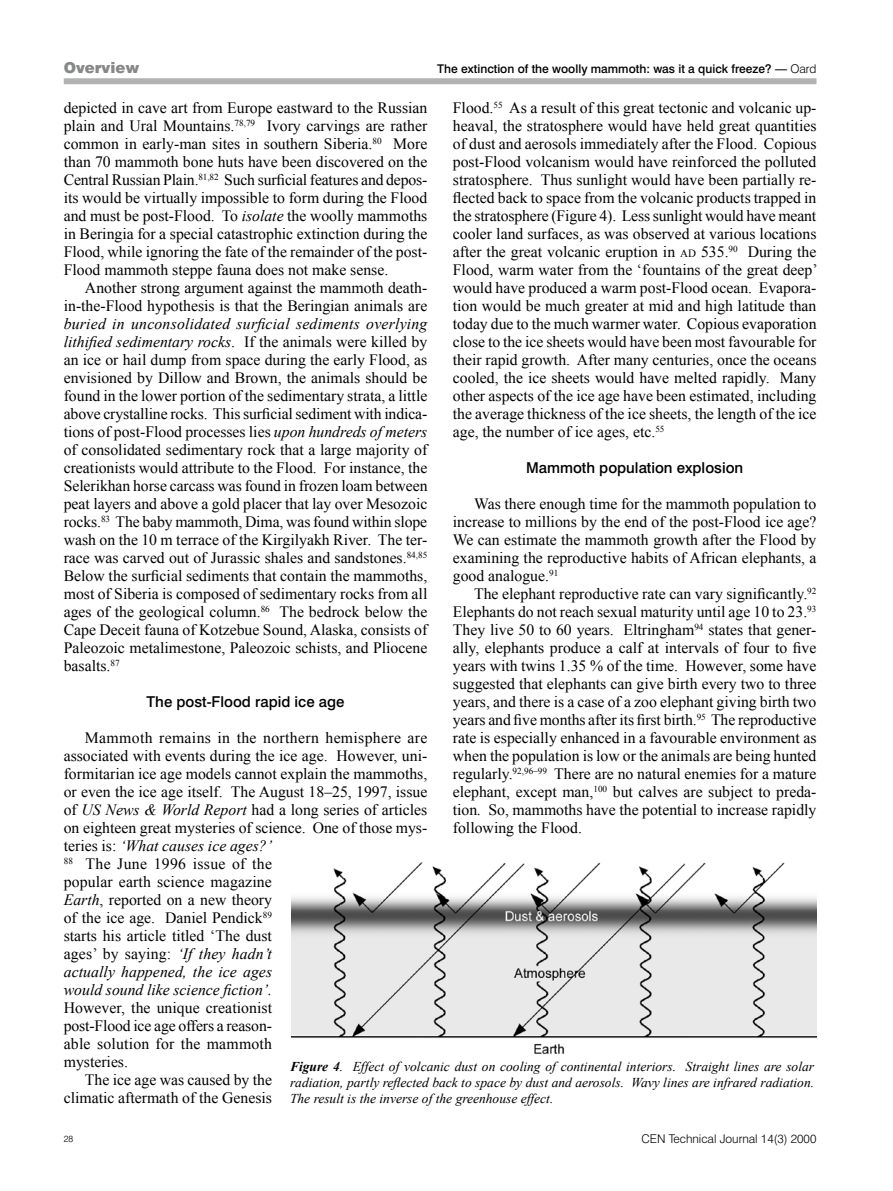
<style>
.page{position:relative;width:893px;height:1191px;background:#fff}
.page>*{position:absolute;margin:0;border:0;box-sizing:border-box;transform-origin:0 0}
.t1{font:15.75px/18px "Times New Roman";color:#000;text-align:justify}
.t2{font:500 15px "Swiss 721 BT";color:#000}
.t3{font:900 15px "Swiss 721 BT";color:#878889}
.t4{font:italic 13.5px/16.2px "Times New Roman";color:#000;text-align:justify}
.t5{font:500 12px "Swiss 721 BT";color:#000}
.t6{font:300 12px "Swiss 721 BT";color:#000}
.t7{font:300 9px "Swiss 721 BT";color:#000}
.s1{font-style:italic}
.s2{font-weight:300}
.s3{font-size:10.95px}
.s4{font-weight:700}
</style>
<div class="page">
<div style="left:64px;top:78px;width:752px;height:6px;background:#b1b2b4"></div>
<img style="left:291px;top:862px;width:525px;height:193px">
<p class="t3" style="left:64px;top:59px;width:77px">Overview</p>
<p class="t1" style="left:64px;top:98px;width:365px">depicted in cave art from Europe eastward to the Russian plain and Ural Mountains.<sup>78,79</sup> Ivory carvings are rather common in early-man sites in southern Siberia.<sup>80</sup> More than 70 mammoth bone huts have been discovered on the Central Russian Plain.<sup>81,82</sup> Such surficial features and depos&shy;its would be virtually impossible to form during the Flood and must be post-Flood. To <span class="s1">isolate</span> the woolly mammoths in Beringia for a special catastrophic extinction during the Flood, while ignoring the fate of the remainder of the post-Flood mammoth steppe fauna does not make sense.</p>
<p class="t1" style="left:64px;top:278px;width:365px;text-align:right">Another strong argument against the mammoth death&shy;in-the-Flood hypothesis is that the Beringian animals are</p>
<p class="t1" style="left:64px;top:314px;width:365px"><span class="s1">buried in unconsolidated surficial sediments overlying lithified sedimentary rocks</span>. If the animals were killed by an ice or hail dump from space during the early Flood, as envisioned by Dillow and Brown, the animals should be found in the lower portion of the sedimentary strata, a little above crystalline rocks. This surficial sediment with indica&shy;tions of post-Flood processes lies <span class="s1">upon hundreds of meters </span>of consolidated sedimentary rock that a large majority of creationists would attribute to the Flood. For instance, the Selerikhan horse carcass was found in frozen loam between peat layers and above a gold placer that lay over Mesozoic rocks.<sup>83</sup> The baby mammoth, Dima, was found within slope wash on the 10 m terrace of the Kirgilyakh River. The ter&shy;race was carved out of Jurassic shales and sandstones.<sup>84,85<br></sup>Below the surficial sediments that contain the mammoths, most of Siberia is composed of sedimentary rocks from all ages of the geological column.<sup>86</sup> The bedrock below the Cape Deceit fauna of Kotzebue Sound, Alaska, consists of Paleozoic meta-limestone, Paleozoic schists, and Pliocene basalts.<sup>87</sup></p>
<p class="t2" style="left:147px;top:693px;width:199px">The post-Flood rapid ice age</p>
<p class="t1" style="left:64px;top:728px;width:365px;text-align:left;text-indent:21px">Mammoth remains in the northern hemisphere are associ-ated with events during the ice age. However, uni&shy;formitarian ice age models cannot explain the mammoths, or even the ice age itself. The August 18–25, 1997, issue of <span class="s1">US News &amp; World Report</span> had a long series of articles on eighteen great mysteries of science. One of those mys&shy;teries is: <span class="s1">‘What causes ice ages?’<br></span><sup>88</sup> The June 1996 issue of the<br>popular earth science magazine<br><span class="s1">Earth</span>, reported on a new theory<br>of the ice age. Daniel Pendick<sup>89<br></sup>starts his article titled ‘The dust<br>ages’ by saying: <span class="s1">‘If they hadn’t<br>actually happened, the ice ages<br>would sound like science fiction’.</span></p>
<p class="t1" style="left:64px;top:998px;width:210px">However, the unique creationist post-Flood ice age offers a reason&shy;able solution for the mammoth mysteries.</p>
<p class="t1" style="left:64px;top:1070px;width:210px;text-align:right">The ice age was caused by the climatic aftermath of the Genesis</p>
<p class="t5" style="left:437px;top:62px;width:381px">The extinction of the woolly mammoth: was it a quick freeze? — <span class="s2">Oard</span></p>
<p class="t1" style="left:453px;top:98px;width:366px">Flood.<sup>55</sup> As a result of this great tectonic and volcanic up&shy;heaval, the stratosphere would have held great quantities of dust and aerosols immediately after the Flood. Copious post-Flood volcanism would have reinforced the polluted stratosphere. Thus sunlight would have been partially re&shy;flected back to space from the volcanic products trapped in the stratosphere (Figure 4). Less sunlight would have meant cooler land surfaces, as was observed at various locations after the great volcanic eruption in <span class="s3">ad</span> 535.<sup>90</sup> During the Flood, warm water from the ‘fountains of the great deep’ would have produced a warm post-Flood ocean. Evapora&shy;tion would be much greater at mid and high latitude than today due to the much warmer water. Copious evaporation close to the ice sheets would have been most favourable for their rapid growth. After many centuries, once the oceans cooled, the ice sheets would have melted rapidly. Many other aspects of the ice age have been estimated, including the average thickness of the ice sheets, the length of the ice age, the number of ice ages, etc.<sup>55</sup></p>
<p class="t2" style="left:526px;top:459px;width:219px">Mammoth population explosion</p>
<p class="t1" style="left:453px;top:494px;width:365px;text-indent:21px">Was there enough time for the mammoth population to increase to millions by the end of the post-Flood ice age?<br>We can estimate the mammoth growth after the Flood by examining the reproductive habits of African elephants, a good analogue.<sup>91</sup></p>
<p class="t1" style="left:453px;top:584px;width:365px;text-indent:21px">The elephant reproductive rate can vary significantly.<sup>92<br></sup>Elephants do not reach sexual maturity until age 10 to 23.<sup>93<br></sup>They live 50 to 60 years. Eltringham<sup>94</sup> states that gener&shy;ally, elephants produce a calf at intervals of four to five years with twins 1.35 % of the time. However, some have suggested that elephants can give birth every two to three years, and there is a case of a zoo elephant giving birth two years and five months after its first birth.<sup>95</sup> The reproductive rate is especially enhanced in a favourable environment as when the population is low or the animals are being hunted regularly.<sup>92,96–99</sup> There are no natural enemies for a mature elephant, except man,<sup>100</sup> but calves are subject to preda&shy;tion<span class="s1">.</span> So, mammoths have the potential to increase rapidly following the Flood.</p>
<p class="t4" style="left:290px;top:1057px;width:526px"><span class="s4">Figure 4</span>. Effect of volcanic dust on cooling of continental interiors. Straight lines are solar radiation, partly reflected back to space by dust and aerosols. Wavy lines are infrared radiation.<br>The result is the inverse of the greenhouse effect.</p>
<p class="t7" style="left:64px;top:1133px;width:11px">28</p>
<p class="t6" style="left:641px;top:1131px;width:176px">CEN Technical Journal 14(3) 2000</p>
</div>
